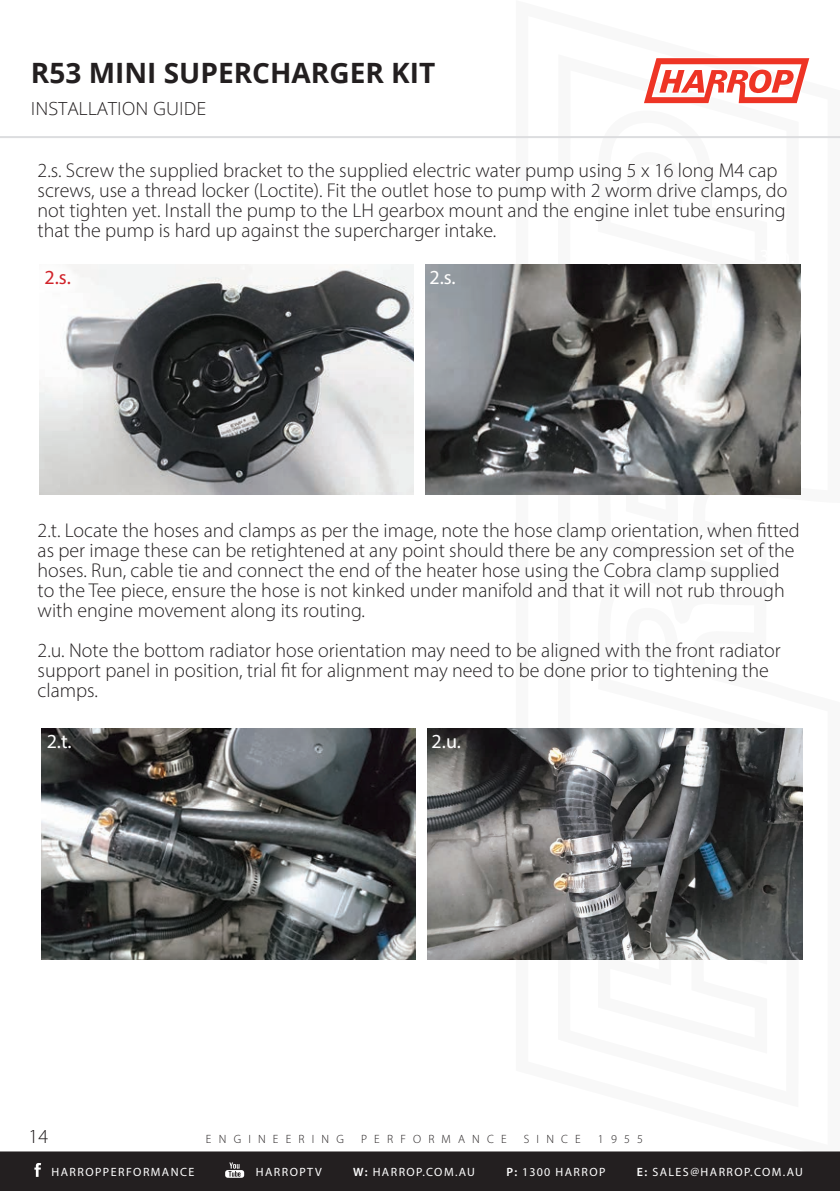
<style>
.page{position:relative;width:840px;height:1191px;background:#fff}
.page>*{position:absolute;margin:0;border:0;box-sizing:border-box;transform-origin:0 0}
.H1_-_Black{font:700 28px "Open Sans";color:#231f20}
.t1{font:300 20px/20px "Myriad Pro";color:#231f20}
.t2{font:20px "Myriad Pro";color:#fff}
.t3{font:20px "Myriad Pro";color:#d1232a}
.Bodycopy{font:300 18px "Open Sans";color:#231f20}
.t4{font:12px "Myriad Pro";letter-spacing:.12em;color:#fff}
.t5{font:300 12px "Myriad Pro";letter-spacing:.6em;color:#231f20}
.s1{font-weight:600}
</style>
<div class="page">
<div style="left:0;top:1151px;width:839px;height:40px;background:#231f20"></div>
<svg style="left:644px;top:58px;width:166px;height:46px"></svg>
<hr style="left:0;top:136px;width:839px;height:2px;background:#dcdddf">
<img style="left:425px;top:264px;width:374px;height:231px">
<img style="left:39px;top:264px;width:374px;height:231px">
<div style="left:33px;top:258px;width:50px;height:39px;background:#fff"></div>
<img style="left:427px;top:729px;width:374px;height:230px">
<img style="left:41px;top:729px;width:374px;height:230px">
<p class="H1_-_Black" style="left:31px;top:53px;width:405px">R53 MINI SUPERCHARGER KIT</p>
<p class="Bodycopy" style="left:31px;top:96px;width:177px">INSTALLATION GUIDE</p>
<p class="t1" style="left:38px;top:160px;width:750px">2.s. Screw the supplied bracket to the supplied electric water pump using 5 x 16 long M4 cap screws, use a thread locker (Loctite). Fit the outlet hose to pump with 2 worm drive clamps, do not tighten yet. Install the pump to the LH gearbox mount and the engine inlet tube ensuring that the pump is hard up against the supercharger intake.</p>
<p class="t3" style="left:45px;top:264px;width:28px">2.s.</p>
<p class="t2" style="left:429px;top:264px;width:28px">2.s.</p>
<p class="t1" style="left:38px;top:520px;width:763px">2.t. Locate the hoses and clamps as per the image, note the hose clamp orientation, when fitted as per image these can be retightened at any point should there be any compression set of the hoses. Run, cable tie and connect the end of the heater hose using the Cobra clamp supplied to the Tee piece, ensure the hose is not kinked under manifold and that it will not rub through with engine movement along its routing.</p>
<p class="t1" style="left:38px;top:640px;width:744px">2.u. Note the bottom radiator hose orientation may need to be aligned with the front radiator support panel in position, trial fit for alignment may need to be done prior to tightening the clamps.</p>
<p class="t2" style="left:47px;top:729px;width:27px">2.t.</p>
<p class="t2" style="left:431px;top:729px;width:31px">2.u.</p>
<p class="t1" style="left:29px;top:1125px;width:21px">14</p>
<p class="t5" style="left:206px;top:1131px;width:139px">ENGINEERING</p>
<p class="t5" style="left:361px;top:1131px;width:147px">PERFORMANCE</p>
<p class="t5" style="left:523px;top:1131px;width:58px">SINCE</p>
<p class="t5" style="left:597px;top:1131px;width:47px">1955</p>
<p class="t4" style="left:49px;top:1164px;width:144px">HARROPPERFORMANCE</p>
<p class="t4" style="left:253px;top:1164px;width:67px">HARROPTV</p>
<p class="t4" style="left:350px;top:1164px;width:123px"><span class="s1">W:</span> HARROP.COM.AU</p>
<p class="t4" style="left:503px;top:1164px;width:100px"><span class="s1">P:</span> 1300 HARROP</p>
<p class="t4" style="left:633px;top:1164px;width:167px"><span class="s1">E:</span> SALES@HARROP.COM.AU</p>
<p class="t4" style="left:51px;top:1165px;width:144px">HARROPPERFORMANCE</p>
<p class="t4" style="left:255px;top:1165px;width:67px">HARROPTV</p>
<p class="t4" style="left:353px;top:1165px;width:123px"><span class="s1">W:</span> HARROP.COM.AU</p>
<p class="t4" style="left:506px;top:1165px;width:100px"><span class="s1">P:</span> 1300 HARROP</p>
<p class="t4" style="left:636px;top:1165px;width:167px"><span class="s1">E:</span> SALES@HARROP.COM.AU</p>
</div>
